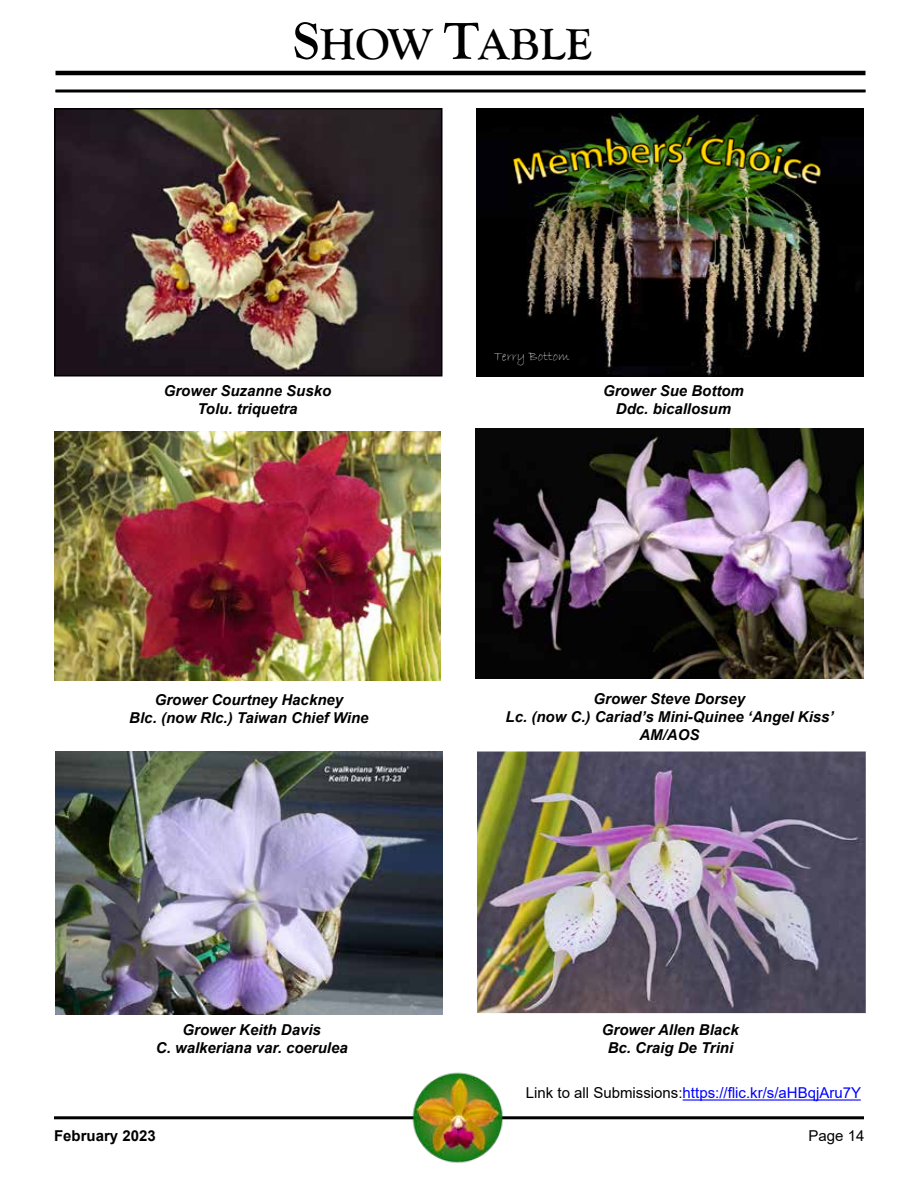
<style>
.page{position:relative;width:918px;height:1188px;background:#fff}
.page>*{position:absolute;margin:0;border:0;box-sizing:border-box;transform-origin:0 0}
.t1{font:700 45px "Goudy Old Style T";color:#000}
.t2{font:italic 700 15px/18px "Arial";color:#000;text-align:center}
.t3{font:15px "Arial";color:#00f}
.t4{font:700 15px "Arial";color:#000}
.t5{font:15px "Arial";color:#000}
.t6{font:13.5px "Bradley Hand ITC";color:#c7c8ca}
.s1{font-size:54px}
.s2{color:#000}
</style>
<div class="page">
<hr style="left:56px;top:71px;width:810px;height:4px;background:#000">
<hr style="left:56px;top:89px;width:810px;height:3px;background:#000">
<hr style="left:54px;top:1116px;width:810px;height:3px;background:#000">
<img style="left:477px;top:752px;width:389px;height:261px">
<img style="left:54px;top:432px;width:387px;height:248px">
<img style="left:57px;top:111px;width:382px;height:262px">
<div style="left:54px;top:108px;width:388px;height:268px;border:2px solid #000"></div>
<img style="left:475px;top:429px;width:389px;height:250px">
<img style="left:56px;top:752px;width:386px;height:262px">
<img style="left:477px;top:108px;width:387px;height:268px">
<img style="left:394px;top:1072px;width:130px;height:91px">
<hr style="left:683px;top:1099px;width:178px;height:2px;background:#00f">
<img style="left:489px;top:126px;width:361px;height:75px">
<h1 class="t1" style="left:293px;top:19px;width:300px"><span class="s1">S</span>HOW <span class="s1">T</span>ABLE</h1>
<p class="t6" style="left:494px;top:348px;width:77px">Terry Bottom</p>
<p class="t2" style="left:164px;top:383px;width:169px">Grower Suzanne Susko<br>Tolu. triquetra</p>
<p class="t2" style="left:603px;top:383px;width:142px">Grower Sue Bottom<br>Ddc. bicallosum</p>
<p class="t2" style="left:129px;top:691px;width:241px">Grower Courtney Hackney<br>Blc. (now Rlc.) Taiwan Chief Wine</p>
<p class="t2" style="left:506px;top:690px;width:330px">Grower Steve Dorsey<br>Lc. (now C.) Cariad’s Mini-Quinee ‘Angel Kiss’<br>AM/AOS</p>
<p class="t2" style="left:156px;top:1021px;width:193px">Grower Keith Davis<br>C. walkeriana var. coerulea</p>
<p class="t2" style="left:602px;top:1021px;width:138px">Grower Allen Black<br>Bc. Craig De Trini</p>
<p class="t3" style="left:526px;top:1083px;width:337px"><span class="s2">Link to all Submissions:</span>https://flic.kr/s/aHBqjAru7Y</p>
<p class="t4" style="left:54px;top:1125px;width:103px">February 2023</p>
<p class="t5" style="left:808px;top:1125px;width:57px">Page 14</p>
</div>
